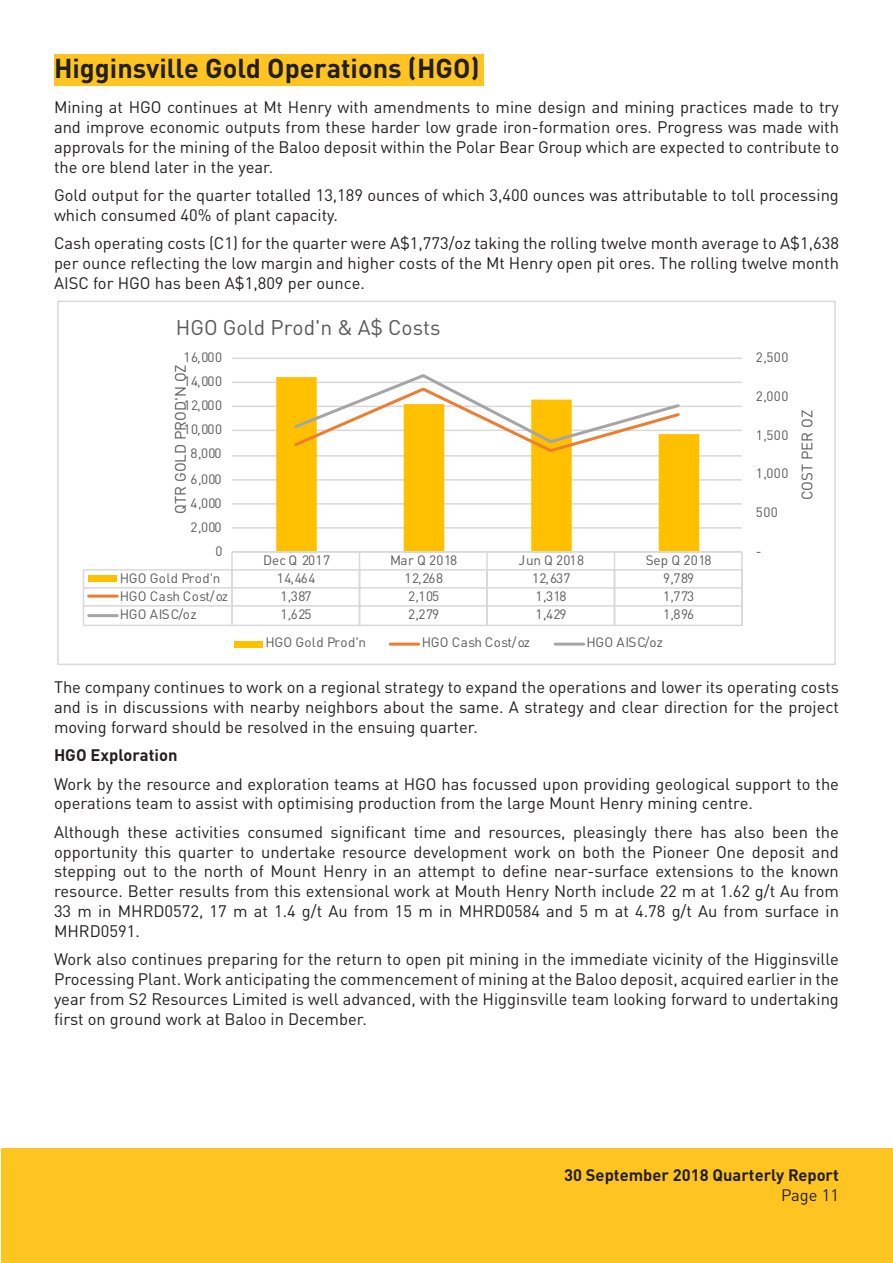
<style>
.page{position:relative;width:893px;height:1263px;background:#fff}
.page>*{position:absolute;margin:0;border:0;box-sizing:border-box;transform-origin:0 0}
.Heading_1{font:700 27px "DIN Pro";color:#231f20}
.t1{font:21px "DIN Pro";color:#595959}
.t2{font:16.5px/19.8px "DIN Pro";color:#231f20;text-align:justify}
.t3{font:700 16.5px "DIN Pro";color:#231f20}
.t4{font:15px "DIN Pro";color:#595959}
.t5{font:13.5px "DIN Pro";letter-spacing:.025em;color:#595959}
</style>
<div class="page">
<div style="left:2px;top:1148px;width:891px;height:115px;background:#fec422"></div>
<div style="left:54px;top:54px;width:429px;height:31px;background:#fec422"></div>
<hr style="left:232px;top:527px;width:510px;height:2px;background:#d9d9d9">
<hr style="left:232px;top:503px;width:510px;height:2px;background:#d9d9d9">
<hr style="left:232px;top:479px;width:510px;height:2px;background:#d9d9d9">
<hr style="left:232px;top:455px;width:510px;height:2px;background:#d9d9d9">
<hr style="left:232px;top:430px;width:510px;height:1px;background:#d9d9d9">
<hr style="left:232px;top:406px;width:510px;height:1px;background:#d9d9d9">
<hr style="left:232px;top:382px;width:510px;height:1px;background:#d9d9d9">
<hr style="left:232px;top:358px;width:510px;height:1px;background:#d9d9d9">
<svg style="left:276px;top:377px;width:423px;height:174px"></svg>
<hr style="left:232px;top:551px;width:510px;height:2px;background:#d9d9d9">
<hr style="left:83px;top:569px;width:659px;height:2px;background:#d9d9d9">
<div style="left:89px;top:575px;width:28px;height:6px;background:#ffc000"></div>
<hr style="left:83px;top:587px;width:659px;height:2px;background:#d9d9d9">
<hr style="left:89px;top:595px;width:28px;height:3px;background:#ed7d31">
<hr style="left:83px;top:605px;width:659px;height:2px;background:#d9d9d9">
<svg style="left:83px;top:571px;width:1px;height:54px"></svg>
<hr style="left:83px;top:625px;width:659px;height:1px;background:#d9d9d9">
<svg style="left:231px;top:552px;width:2px;height:73px"></svg>
<svg style="left:359px;top:553px;width:1px;height:72px"></svg>
<svg style="left:486px;top:553px;width:2px;height:72px"></svg>
<svg style="left:614px;top:553px;width:1px;height:72px"></svg>
<svg style="left:741px;top:552px;width:2px;height:73px"></svg>
<hr style="left:89px;top:614px;width:28px;height:3px;background:#a5a5a5">
<svg style="left:292px;top:374px;width:390px;height:80px"></svg>
<div style="left:234px;top:641px;width:29px;height:6px;background:#ffc000"></div>
<hr style="left:390px;top:643px;width:29px;height:3px;background:#ed7d31">
<hr style="left:555px;top:643px;width:29px;height:3px;background:#a5a5a5">
<div style="left:57px;top:301px;width:779px;height:364px;border:2px solid #d9d9d9"></div>
<p class="Heading_1" style="left:54px;top:47px;width:427px">Higginsville Gold Operations (HGO)</p>
<p class="t2" style="left:54px;top:96px;width:787px">Mining at HGO continues at Mt Henry with amendments to mine design and mining practices made to try and improve economic outputs from these harder low grade iron-formation ores. Progress was made with approvals for the mining of the Baloo deposit within the Polar Bear Group which are expected to contribute to the ore blend later in the year.</p>
<p class="t2" style="left:54px;top:184px;width:786px">Gold output for the quarter totalled 13,189 ounces of which 3,400 ounces was attributable to toll processing which consumed 40% of plant capacity.</p>
<p class="t2" style="left:54px;top:232px;width:786px">Cash operating costs (C1) for the quarter were A$1,773/oz taking the rolling twelve month average to A$1,638 per ounce reflecting the low margin and higher costs of the Mt Henry open pit ores. The rolling twelve month AISC for HGO has been A$1,809 per ounce.</p>
<p class="t1" style="left:176px;top:311px;width:266px">HGO Gold Prod'n &amp; A$ Costs</p>
<p class="t5" style="left:184px;top:347px;width:40px">16,000</p>
<p class="t4" style="left:169px;top:514px;width:151px;rotate:-90deg">QTR GOLD PROD'N OZ</p>
<p class="t5" style="left:184px;top:371px;width:40px">14,000</p>
<p class="t5" style="left:184px;top:395px;width:40px">12,000</p>
<p class="t5" style="left:184px;top:419px;width:40px">10,000</p>
<p class="t5" style="left:191px;top:443px;width:33px">8,000</p>
<p class="t5" style="left:191px;top:468px;width:33px">6,000</p>
<p class="t5" style="left:191px;top:492px;width:33px">4,000</p>
<p class="t5" style="left:191px;top:516px;width:33px">2,000</p>
<p class="t5" style="left:215px;top:540px;width:9px">0</p>
<p class="t5" style="left:263px;top:549px;width:69px">Dec Q 2017</p>
<p class="t5" style="left:390px;top:549px;width:69px">Mar Q 2018</p>
<p class="t5" style="left:519px;top:549px;width:67px">Jun Q 2018</p>
<p class="t5" style="left:646px;top:549px;width:67px">Sep Q 2018</p>
<p class="t5" style="left:120px;top:567px;width:102px">HGO Gold Prod'n</p>
<p class="t5" style="left:277px;top:567px;width:40px">14,464</p>
<p class="t5" style="left:404px;top:567px;width:40px">12,268</p>
<p class="t5" style="left:532px;top:567px;width:40px">12,637</p>
<p class="t5" style="left:663px;top:567px;width:33px">9,789</p>
<p class="t5" style="left:120px;top:585px;width:110px">HGO Cash Cost/oz</p>
<p class="t5" style="left:280px;top:585px;width:33px">1,387</p>
<p class="t5" style="left:408px;top:585px;width:33px">2,105</p>
<p class="t5" style="left:536px;top:585px;width:33px">1,318</p>
<p class="t5" style="left:663px;top:585px;width:33px">1,773</p>
<p class="t5" style="left:120px;top:603px;width:78px">HGO AISC/oz</p>
<p class="t5" style="left:280px;top:603px;width:33px">1,625</p>
<p class="t5" style="left:408px;top:603px;width:33px">2,279</p>
<p class="t5" style="left:536px;top:603px;width:33px">1,429</p>
<p class="t5" style="left:663px;top:603px;width:33px">1,896</p>
<p class="t5" style="left:756px;top:347px;width:34px">2,500</p>
<p class="t5" style="left:756px;top:386px;width:34px">2,000</p>
<p class="t5" style="left:756px;top:425px;width:34px">1,500</p>
<p class="t5" style="left:756px;top:462px;width:34px">1,000</p>
<p class="t5" style="left:756px;top:501px;width:24px">500</p>
<p class="t5" style="left:756px;top:540px;width:7px">-</p>
<p class="t4" style="left:795px;top:500px;width:92px;rotate:-90deg">COST PER OZ</p>
<p class="t5" style="left:265px;top:632px;width:102px">HGO Gold Prod'n</p>
<p class="t5" style="left:422px;top:632px;width:110px">HGO Cash Cost/oz</p>
<p class="t5" style="left:586px;top:632px;width:78px">HGO AISC/oz</p>
<p class="t2" style="left:54px;top:676px;width:786px">The company continues to work on a regional strategy to expand the operations and lower its operating costs and is in discussions with nearby neighbors about the same. A strategy and clear direction for the project moving forward should be resolved in the ensuing quarter.</p>
<p class="t3" style="left:54px;top:742px;width:125px">HGO Exploration</p>
<p class="t2" style="left:54px;top:773px;width:786px">Work by the resource and exploration teams at HGO has focussed upon providing geological support to the operations team to assist with optimising production from the large Mount Henry mining centre.</p>
<p class="t2" style="left:54px;top:821px;width:786px">Although these activities consumed significant time and resources, pleasingly there has also been the opportunity this quarter to undertake resource development work on both the Pioneer One deposit and stepping out to the north of Mount Henry in an attempt to define near-surface extensions to the known resource. Better results from this extensional work at Mouth Henry North include 22 m at 1.62 g/t Au from 33 m in MHRD0572, 17 m at 1.4 g/t Au from 15 m in MHRD0584 and 5 m at 4.78 g/t Au from surface in MHRD0591.</p>
<p class="t2" style="left:54px;top:948px;width:786px">Work also continues preparing for the return to open pit mining in the immediate vicinity of the Higginsville Processing Plant. Work anticipating the commencement of mining at the Baloo deposit, acquired earlier in the year from S2 Resources Limited is well advanced, with the Higginsville team looking forward to undertaking first on ground work at Baloo in December.</p>
<p class="t3" style="left:564px;top:1162px;width:276px">30 September 2018 Quarterly Report</p>
<p class="t2" style="left:781px;top:1184px;width:59px">Page 11</p>
</div>
